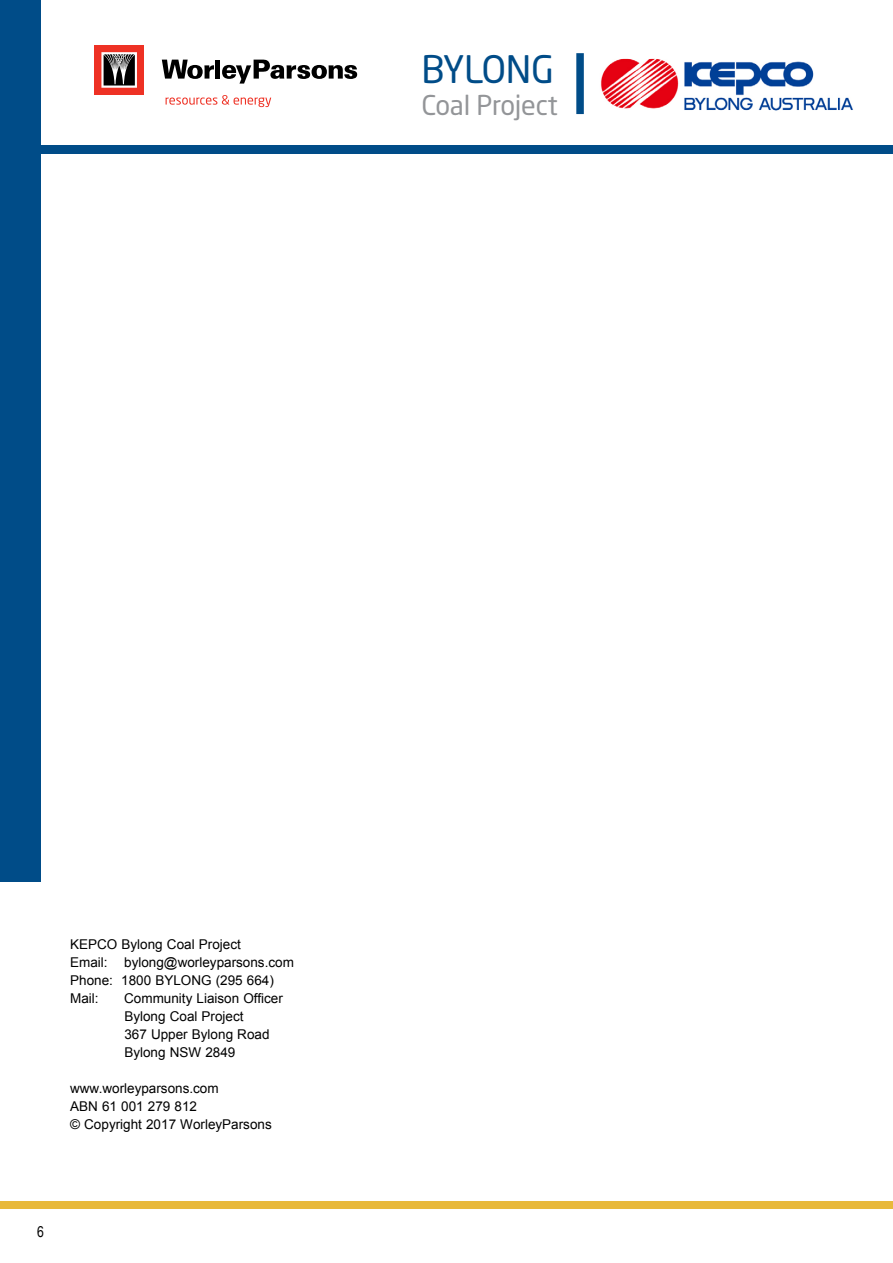
<style>
.page{position:relative;width:893px;height:1263px;background:#fff}
.page>*{position:absolute;margin:0;border:0;box-sizing:border-box;transform-origin:0 0}
.Ahead_option_1_WP{font:37.5px "Neo Sans Std";letter-spacing:-.01em;color:#004c88}
.Ahead_option_1_WP-2{font:27px "Neo Sans Std";letter-spacing:-.01em;color:#939598}
.Page_name_WP{font:15px "Arial Narrow";color:#000}
.BodyCopy{font:13.5px/18px "Arial";color:#000}
</style>
<div class="page">
<img style="left:601px;top:58px;width:252px;height:53px">
<div style="left:576px;top:53px;width:8px;height:61px;background:#004c88"></div>
<div style="left:94px;top:45px;width:50px;height:50px;background:#ee3124"></div>
<svg style="left:101px;top:52px;width:36px;height:36px"></svg>
<svg style="left:104px;top:54px;width:31px;height:32px"></svg>
<svg style="left:166px;top:95px;width:105px;height:12px"></svg>
<svg style="left:162px;top:60px;width:52px;height:19px"></svg>
<div style="left:215px;top:60px;width:5px;height:19px;background:#000"></div>
<svg style="left:222px;top:60px;width:135px;height:24px"></svg>
<div style="left:0;top:0;width:41px;height:881px;background:#004c88"></div>
<div style="left:0;top:145px;width:893px;height:9px;background:#004c88"></div>
<div style="left:0;top:1201px;width:893px;height:8px;background:#e8b93b"></div>
<p class="Ahead_option_1_WP" style="left:421px;top:46px;width:134px">BYLONG</p>
<p class="Ahead_option_1_WP-2" style="left:421px;top:88px;width:138px">Coal Project</p>
<p class="BodyCopy" style="left:70px;top:935px;width:172px">KEPCO Bylong Coal Project</p>
<p class="BodyCopy" style="left:70px;top:953px;width:225px">Email: bylong@worleyparsons.com</p>
<p class="BodyCopy" style="left:70px;top:971px;width:205px">Phone: 1800 BYLONG (295 664)</p>
<p class="BodyCopy" style="left:70px;top:989px;width:30px">Mail:</p>
<p class="BodyCopy" style="left:124px;top:989px;width:160px">Community Liaison Officer</p>
<p class="BodyCopy" style="left:124px;top:1007px;width:121px">Bylong Coal Project</p>
<p class="BodyCopy" style="left:124px;top:1025px;width:147px">367 Upper Bylong Road</p>
<p class="BodyCopy" style="left:124px;top:1043px;width:113px">Bylong NSW 2849</p>
<p class="BodyCopy" style="left:70px;top:1079px;width:203px">www.worleyparsons.com<br>ABN 61 001 279 812<br>© Copyright 2017 WorleyParsons</p>
<p class="Page_name_WP" style="left:37px;top:1220px;width:8px">6</p>
</div>
